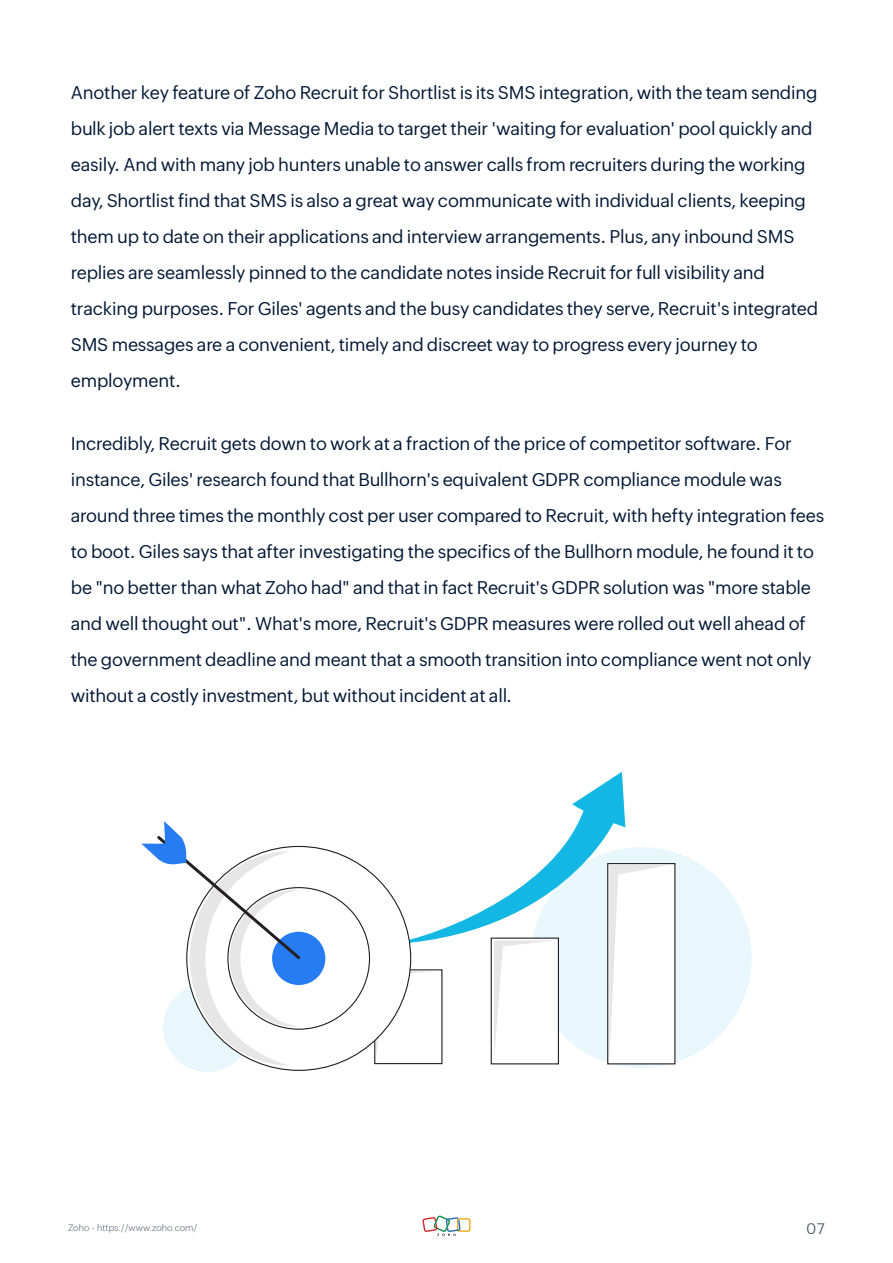
<style>
.page{position:relative;width:893px;height:1263px;background:#fff}
.page>*{position:absolute;margin:0;border:0;box-sizing:border-box;transform-origin:0 0}
.t1{font:18px/36px "Zoho Puvi";letter-spacing:-.01em;color:#001833}
.t2{font:15px "Zoho Puvi";color:#42515e}
.t3{font:300 9px "Zoho Puvi";color:#42515e}
</style>
<div class="page">
<div style="left:531px;top:847px;width:221px;height:221px;background:#e7f7fc;border-radius:50%"></div>
<svg style="left:374px;top:1040px;width:68px;height:24px"></svg>
<div style="left:607px;top:863px;width:68px;height:201px;background:#fff"></div>
<div style="left:163px;top:983px;width:89px;height:89px;background:#e7f7fc;border-radius:50%"></div>
<svg style="left:376px;top:772px;width:295px;height:290px"></svg>
<div style="left:187px;top:846px;width:224px;height:224px;background:#fff;border-radius:50%"></div>
<div style="left:272px;top:932px;width:53px;height:53px;background:#267cf2;border-radius:50%"></div>
<svg style="left:141px;top:821px;width:162px;height:245px"></svg>
<svg style="left:422px;top:1215px;width:48px;height:21px"></svg>
<p class="t1" style="left:71px;top:73px;width:749px">Another key feature of Zoho Recruit for Shortlist is its SMS integration, with the team sending bulk job alert texts via Message Media to target their 'waiting for evaluation' pool quickly and easily. And with many job hunters unable to answer calls from recruiters during the working day, Shortlist find that SMS is also a great way communicate with individual clients, keeping them up to date on their applications and interview arrangements. Plus, any inbound SMS replies are seamlessly pinned to the candidate notes inside Recruit for full visibility and tracking purposes. For Giles' agents and the busy candidates they serve, Recruit's integrated SMS messages are a convenient, timely and discreet way to progress every journey to employment.</p>
<p class="t1" style="left:71px;top:424px;width:755px">Incredibly, Recruit gets down to work at a fraction of the price of competitor software. For instance, Giles' research found that Bullhorn's equivalent GDPR compliance module was around three times the monthly cost per user compared to Recruit, with hefty integration fees to boot. Giles says that after investigating the specifics of the Bullhorn module, he found it to be "no better than what Zoho had" and that in fact Recruit's GDPR solution was "more stable and well thought out". What's more, Recruit's GDPR measures were rolled out well ahead of the government deadline and meant that a smooth transition into compliance went not only without a costly investment, but without incident at all.</p>
<p class="t3" style="left:68px;top:1221px;width:131px">Zoho - https://www.zoho.com/</p>
<p class="t2" style="left:807px;top:1217px;width:19px">07</p>
</div>
